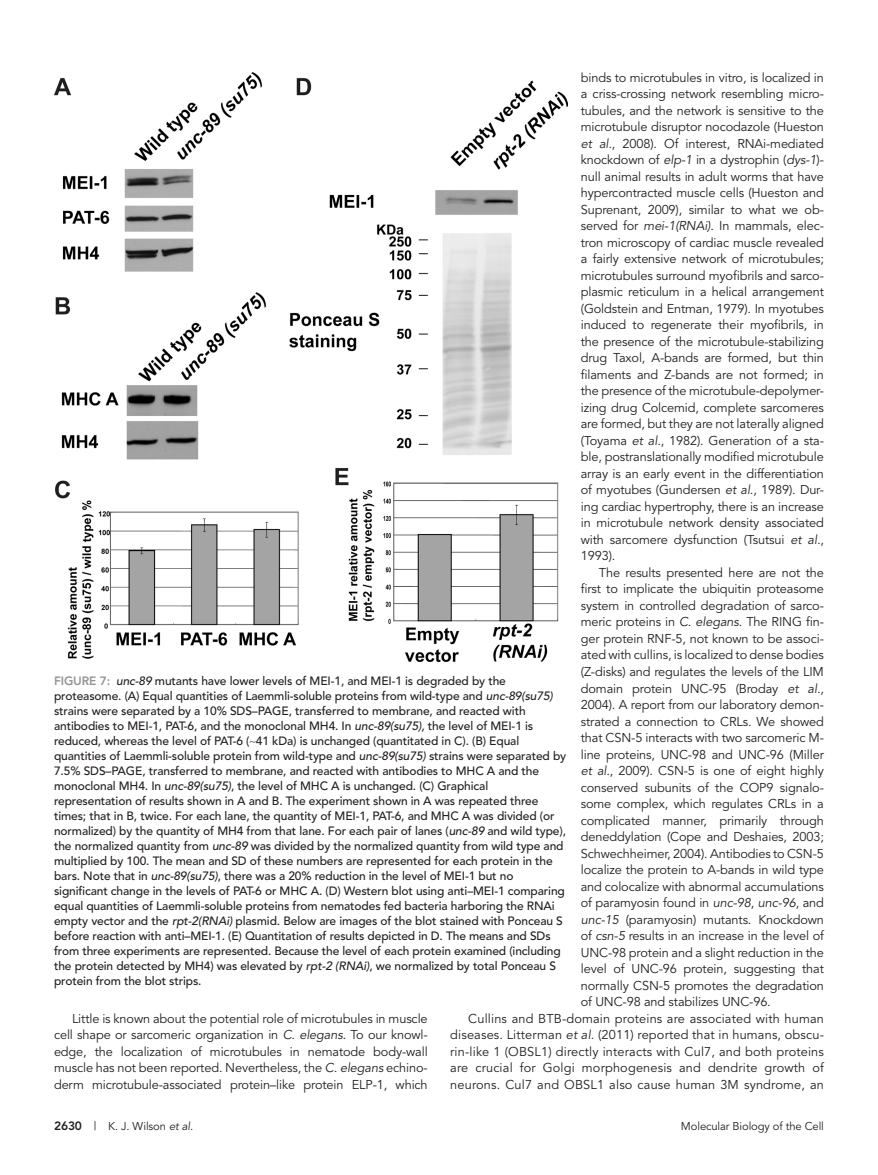
<style>
.page{position:relative;width:878px;height:1175px;background:#fff}
.page>*{position:absolute;margin:0;border:0;box-sizing:border-box;transform-origin:0 0}
.Para{font:12.75px/16.5px "Avenir";letter-spacing:-.01em;color:#231f20;text-align:justify}
.FigCaption{font:500 12px/15px "Avenir";letter-spacing:-.01em;color:#231f20}
.t1{font:11.25px "Avenir";letter-spacing:-.01em;color:#231f20}
.s1{font-style:italic}
.s2{font-weight:800;color:#939598}
.s3{font-weight:800;font-size:12px}
.s4{font-size:12px}
</style>
<div class="page">
<img style="left:54px;top:72px;width:513px;height:589px">
<p class="Para" style="left:580px;top:69px;width:245px">binds to microtubules in vitro, is localized in a criss-crossing network resembling micro&shy;tubules, and the network is sensitive to the microtubule disruptor nocodazole (Hueston <span class="s1">et al.</span>, 2008). Of interest, RNAi-mediated knockdown of <span class="s1">elp-1</span> in a dystrophin (<span class="s1">dys-1</span>)- null animal results in adult worms that have hypercontracted muscle cells (Hueston and Suprenant, 2009), similar to what we ob&shy;served for <span class="s1">mei-1(RNAi)</span>. In mammals, elec&shy;tron microscopy of cardiac muscle revealed a fairly extensive network of microtubules; microtubules surround myofibrils and sarco&shy;plasmic reticulum in a helical arrangement (Goldstein and Entman, 1979). In myotubes induced to regenerate their myofibrils, in the presence of the microtubule-stabilizing drug Taxol, A-bands are formed, but thin filaments and Z-bands are not formed; in the presence of the microtubule-depolymer&shy;izing drug Colcemid, complete sarcomeres are formed, but they are not laterally aligned (Toyama <span class="s1">et al.</span>, 1982). Generation of a sta&shy;ble, postranslationally modified microtubule array is an early event in the differentiation of myotubes (Gundersen <span class="s1">et al.</span>, 1989). Dur&shy;ing cardiac hypertrophy, there is an increase in microtubule network density associated with sarcomere dysfunction (Tsutsui <span class="s1">et al.</span>, 1993).</p>
<p class="Para" style="left:580px;top:564px;width:245px;text-indent:18px">The results presented here are not the first to implicate the ubiquitin proteasome system in controlled degradation of sarco&shy;meric proteins in <span class="s1">C. elegans</span>. The RING fin&shy;ger protein RNF-5, not known to be associ&shy;ated with cullins, is localized to dense bodies (Z-disks) and regulates the levels of the LIM domain protein UNC-95 (Broday <span class="s1">et al.</span>, 2004). A report from our laboratory demon&shy;strated a connection to CRLs. We showed that CSN-5 interacts with two sarcomeric M&shy;line proteins, UNC-98 and UNC-96 (Miller <span class="s1">et al.</span>, 2009). CSN-5 is one of eight highly conserved subunits of the COP9 signalo&shy;some complex, which regulates CRLs in a complicated manner, primarily through deneddylation (Cope and Deshaies, 2003; Schwechheimer, 2004). Antibodies to CSN-5 localize the protein to A-bands in wild type and colocalize with abnormal accumulations of paramyosin found in <span class="s1">unc-98</span>, <span class="s1">unc-96</span>, and <span class="s1">unc-15</span> (paramyosin) mutants. Knockdown of <span class="s1">csn-5</span> results in an increase in the level of UNC-98 protein and a slight reduction in the level of UNC-96 protein, suggesting that normally CSN-5 promotes the degradation of UNC-98 and stabilizes UNC-96.</p>
<p class="Para" style="left:450px;top:1010px;width:375px;text-indent:18px">Cullins and BTB-domain proteins are associated with human diseases. Litterman <span class="s1">et al.</span> (2011) reported that in humans, obscu&shy;rin-like 1 (OBSL1) directly interacts with Cul7, and both proteins are crucial for Golgi morphogenesis and dendrite growth of neurons. Cul7 and OBSL1 also cause human 3M syndrome, an</p>
<p class="FigCaption" style="left:54px;top:673px;width:513px"><span class="s2">FIGURE 7:</span> <span class="s1">unc-89</span> mutants have lower levels of MEI-1, and MEI-1 is degraded by the proteasome. (A) Equal quantities of Laemmli-soluble proteins from wild-type and <span class="s1">unc-89(su75) </span>strains were separated by a 10% SDS–PAGE, transferred to membrane, and reacted with antibodies to MEI-1, PAT-6, and the monoclonal MH4. In <span class="s1">unc-89(su75)</span>, the level of MEI-1 is reduced, whereas the level of PAT-6 (∼41 kDa) is unchanged (quantitated in C). (B) Equal quantities of Laemmli-soluble protein from wild-type and <span class="s1">unc-89(su75)</span> strains were separated by 7.5% SDS–PAGE, transferred to membrane, and reacted with antibodies to MHC A and the monoclonal MH4. In <span class="s1">unc-89(su75)</span>, the level of MHC A is unchanged. (C) Graphical representation of results shown in A and B. The experiment shown in A was repeated three times; that in B, twice. For each lane, the quantity of MEI-1, PAT-6, and MHC A was divided (or normalized) by the quantity of MH4 from that lane. For each pair of lanes (<span class="s1">unc-89</span> and wild type), the normalized quantity from <span class="s1">unc-89</span> was divided by the normalized quantity from wild type and multiplied by 100. The mean and SD of these numbers are represented for each protein in the bars. Note that in <span class="s1">unc-89(su75)</span>, there was a 20% reduction in the level of MEI-1 but no significant change in the levels of PAT-6 or MHC A. (D) Western blot using anti–MEI-1 comparing equal quantities of Laemmli-soluble proteins from nematodes fed bacteria harboring the RNAi empty vector and the <span class="s1">rpt-2(RNAi)</span> plasmid. Below are images of the blot stained with Ponceau S before reaction with anti–MEI-1. (E) Quantitation of results depicted in D. The means and SDs from three experiments are represented. Because the level of each protein examined (including the protein detected by MH4) was elevated by <span class="s1">rpt-2 (RNAi)</span>, we normalized by total Ponceau S protein from the blot strips.</p>
<p class="Para" style="left:54px;top:1010px;width:375px;text-indent:18px">Little is known about the potential role of microtubules in muscle cell shape or sarcomeric organization in <span class="s1">C. elegans</span>. To our knowl&shy;edge, the localization of microtubules in nematode body-wall muscle has not been reported. Nevertheless, the <span class="s1">C. elegans</span> echino&shy;derm microtubule-associated protein–like protein ELP-1, which</p>
<p class="t1" style="left:54px;top:1119px;width:141px"><span class="s3">2630</span> <span class="s4">|</span> K. J. Wilson <span class="s1">et al</span>.</p>
<p class="t1" style="left:681px;top:1119px;width:144px">Molecular Biology of the Cell</p>
</div>
